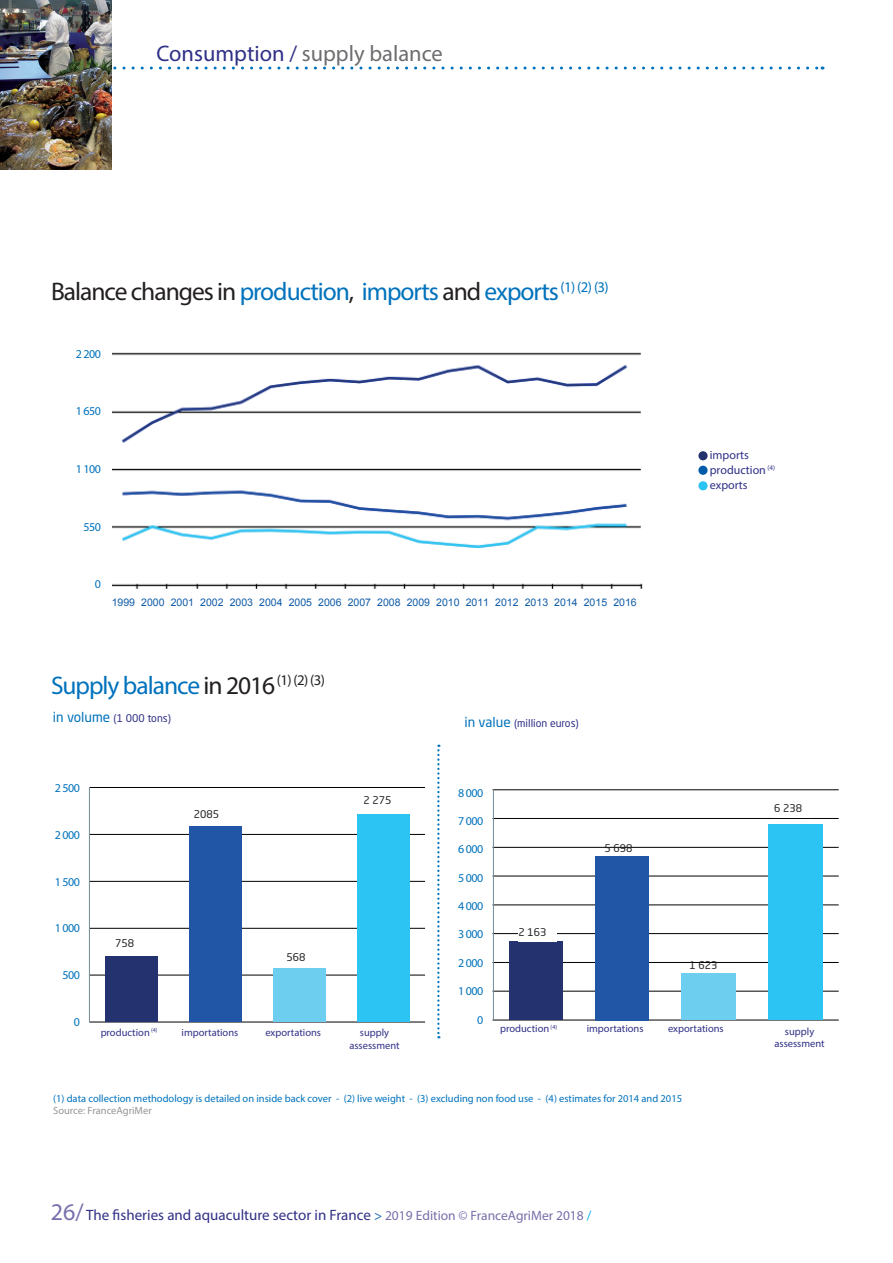
<style>
.page{position:relative;width:893px;height:1263px;background:#fff}
.page>*{position:absolute;margin:0;border:0;box-sizing:border-box;transform-origin:0 0}
.t1{font:25.5px "Myriad Pro";letter-spacing:-.04em;color:#0072bc}
.t2{font:22.5px "Myriad Pro";color:#6c6d70}
.t3{font:15px "Myriad Pro";color:#303087}
.t4{font:12.45px "Arial";color:#231f20;scale:.96 1}
.t5{font:12px "Myriad Pro";letter-spacing:-.04em;color:#0072bc}
.t6{font:12px/15px "Myriad Pro";color:#303087}
.t7{font:10.5px "Myriad Pro";color:#0072bc}
.t8{font:10.5px/12.6px "Myriad Pro";color:#303087;text-align:center}
.t9{font:10.5px "Arial";color:#105ca7}
.t10{font:10.5px "Neo Sans Std";color:#303087}
.t11{font:10.5px "Neo Sans Std";color:#231f20}
.t12{font:10.5px "Myriad Pro";color:#939598}
.s1{color:#303087}
.s2{color:#231f20}
.s3{font-size:13.5px;color:#0072bc}
.s4{font-size:24px;color:#766fab}
.s5{font-size:13.5px;color:#015aaa}
.s6{font-size:13.5px;color:#766fab}
.s7{font-size:13.5px;color:#00aeef}
</style>
<div class="page">
<svg style="left:437px;top:745px;width:3px;height:293px"></svg>
<hr style="left:89px;top:787px;width:336px;height:1px;background:#000001">
<hr style="left:89px;top:834px;width:336px;height:1px;background:#000001">
<hr style="left:89px;top:881px;width:336px;height:1px;background:#000001">
<hr style="left:89px;top:928px;width:336px;height:1px;background:#000001">
<hr style="left:89px;top:975px;width:336px;height:1px;background:#000001">
<hr style="left:89px;top:1022px;width:336px;height:1px;background:#000001">
<div style="left:105px;top:956px;width:53px;height:66px;background:#24326f"></div>
<div style="left:273px;top:969px;width:52px;height:53px;background:#6dceef"></div>
<div style="left:357px;top:814px;width:52px;height:208px;background:#2bc4f3"></div>
<div style="left:189px;top:826px;width:52px;height:196px;background:#2155a5"></div>
<hr style="left:493px;top:789px;width:346px;height:1px;background:#000001">
<hr style="left:493px;top:818px;width:346px;height:1px;background:#000001">
<hr style="left:493px;top:847px;width:346px;height:1px;background:#000001">
<hr style="left:493px;top:876px;width:346px;height:1px;background:#000001">
<hr style="left:493px;top:905px;width:346px;height:1px;background:#000001">
<hr style="left:493px;top:933px;width:346px;height:1px;background:#000001">
<hr style="left:493px;top:962px;width:346px;height:1px;background:#000001">
<hr style="left:493px;top:991px;width:346px;height:1px;background:#000001">
<hr style="left:493px;top:1020px;width:346px;height:1px;background:#000001">
<div style="left:595px;top:856px;width:54px;height:164px;background:#2155a5"></div>
<div style="left:682px;top:973px;width:54px;height:47px;background:#6dceef"></div>
<div style="left:768px;top:825px;width:54px;height:195px;background:#2bc4f3"></div>
<div style="left:509px;top:942px;width:54px;height:78px;background:#24326f"></div>
<hr style="left:89px;top:787px;width:1px;height:235px;background:#738a95">
<hr style="left:493px;top:790px;width:1px;height:230px;background:#738a95">
<div style="left:518px;top:928px;width:39px;height:14px;background:#fff"></div>
<div style="left:698px;top:451px;width:10px;height:9px;background:#24326f;border-radius:50%"></div>
<div style="left:698px;top:466px;width:10px;height:9px;background:#015aaa;border-radius:50%"></div>
<div style="left:698px;top:481px;width:10px;height:9px;background:#29c4f3;border-radius:50%"></div>
<img style="left:113px;top:352px;width:530px;height:237px">
<svg style="left:111px;top:67px;width:712px;height:3px"></svg>
<img style="left:0;top:0;width:111px;height:169px">
<h2 class="t2" style="left:156px;top:40px;width:288px"><span class="s1">Consumption /</span> supply balance</h2>
<h1 class="t1" style="left:51px;top:276px;width:559px"><span class="s2">Balance changes in</span> production<span class="s2">,</span> imports <span class="s2">and</span> exports <sup>(1)</sup> <sup>(2)</sup> <sup>(3)</sup></h1>
<p class="t5" style="left:76px;top:346px;width:27px">2 200</p>
<p class="t5" style="left:76px;top:404px;width:27px">1 650</p>
<p class="t5" style="left:76px;top:461px;width:27px">1 100</p>
<p class="t5" style="left:83px;top:519px;width:19px">550</p>
<p class="t5" style="left:95px;top:577px;width:8px">0</p>
<p class="t9" style="left:112px;top:596px;width:526px">1999 2000 2001 2002 2003 2004 2005 2006 2007 2008 2009 2010 2011 2012 2013 2014 2015 2016</p>
<h1 class="t1" style="left:51px;top:669px;width:276px">Supply balance <span class="s2">in 2016</span> <sup>(1)</sup> <sup>(2)</sup> <sup>(3)</sup></h1>
<p class="t10" style="left:53px;top:712px;width:120px"><span class="s3">in volume</span> (1 000 tons)</p>
<p class="t10" style="left:464px;top:716px;width:116px"><span class="s3">in value</span> (million euros)</p>
<p class="t6" style="left:710px;top:447px;width:67px">imports production <sup>(4) </sup>exports</p>
<p class="t5" style="left:55px;top:781px;width:27px">2 500</p>
<p class="t5" style="left:55px;top:827px;width:27px">2 000</p>
<p class="t5" style="left:55px;top:874px;width:27px">1 500</p>
<p class="t5" style="left:55px;top:921px;width:27px">1 000</p>
<p class="t5" style="left:63px;top:967px;width:19px">500</p>
<p class="t5" style="left:74px;top:1014px;width:8px">0</p>
<p class="t11" style="left:115px;top:937px;width:21px">758</p>
<p class="t11" style="left:194px;top:807px;width:27px">2085</p>
<p class="t11" style="left:286px;top:951px;width:21px">568</p>
<p class="t11" style="left:364px;top:794px;width:30px">2 275</p>
<p class="t4" style="left:365px;top:794px;width:33px">2 215</p>
<p class="t8" style="left:101px;top:1026px;width:59px">production <sup>(4)</sup></p>
<p class="t8" style="left:349px;top:1026px;width:52px">supply assessment</p>
<p class="t8" style="left:182px;top:1026px;width:58px">importations</p>
<p class="t8" style="left:265px;top:1026px;width:57px">exportations</p>
<p class="t5" style="left:458px;top:785px;width:27px">8 000</p>
<p class="t5" style="left:458px;top:813px;width:27px">7 000</p>
<p class="t5" style="left:458px;top:842px;width:27px">6 000</p>
<p class="t5" style="left:458px;top:870px;width:27px">5 000</p>
<p class="t5" style="left:458px;top:898px;width:27px">4 000</p>
<p class="t5" style="left:458px;top:927px;width:27px">3 000</p>
<p class="t5" style="left:458px;top:955px;width:27px">2 000</p>
<p class="t5" style="left:458px;top:984px;width:27px">1 000</p>
<p class="t5" style="left:477px;top:1012px;width:8px">0</p>
<p class="t11" style="left:518px;top:926px;width:30px">2 163</p>
<p class="t11" style="left:604px;top:841px;width:30px">5 698</p>
<p class="t11" style="left:689px;top:959px;width:30px">1 623</p>
<p class="t8" style="left:500px;top:1022px;width:59px">production <sup>(4)</sup></p>
<p class="t8" style="left:587px;top:1022px;width:58px">importations</p>
<p class="t8" style="left:668px;top:1022px;width:57px">exportations</p>
<p class="t7" style="left:53px;top:1091px;width:630px">(1) data collection methodology is detailed on inside back cover - (2) live weight - (3) excluding non food use - (4) estimates for 2014 and 2015</p>
<p class="t12" style="left:53px;top:1104px;width:100px">Source: FranceAgriMer</p>
<h3 class="t3" style="left:51px;top:1206px;width:542px"><span class="s4">26/</span> The fisheries and aquaculture sector in France <span class="s5">&gt;</span> <span class="s6">2019 Edition © FranceAgriMer 2018</span> <span class="s7">/</span></h3>
<p class="t11" style="left:774px;top:802px;width:30px">6 238</p>
<p class="t8" style="left:774px;top:1025px;width:52px">supply assessment</p>
</div>
